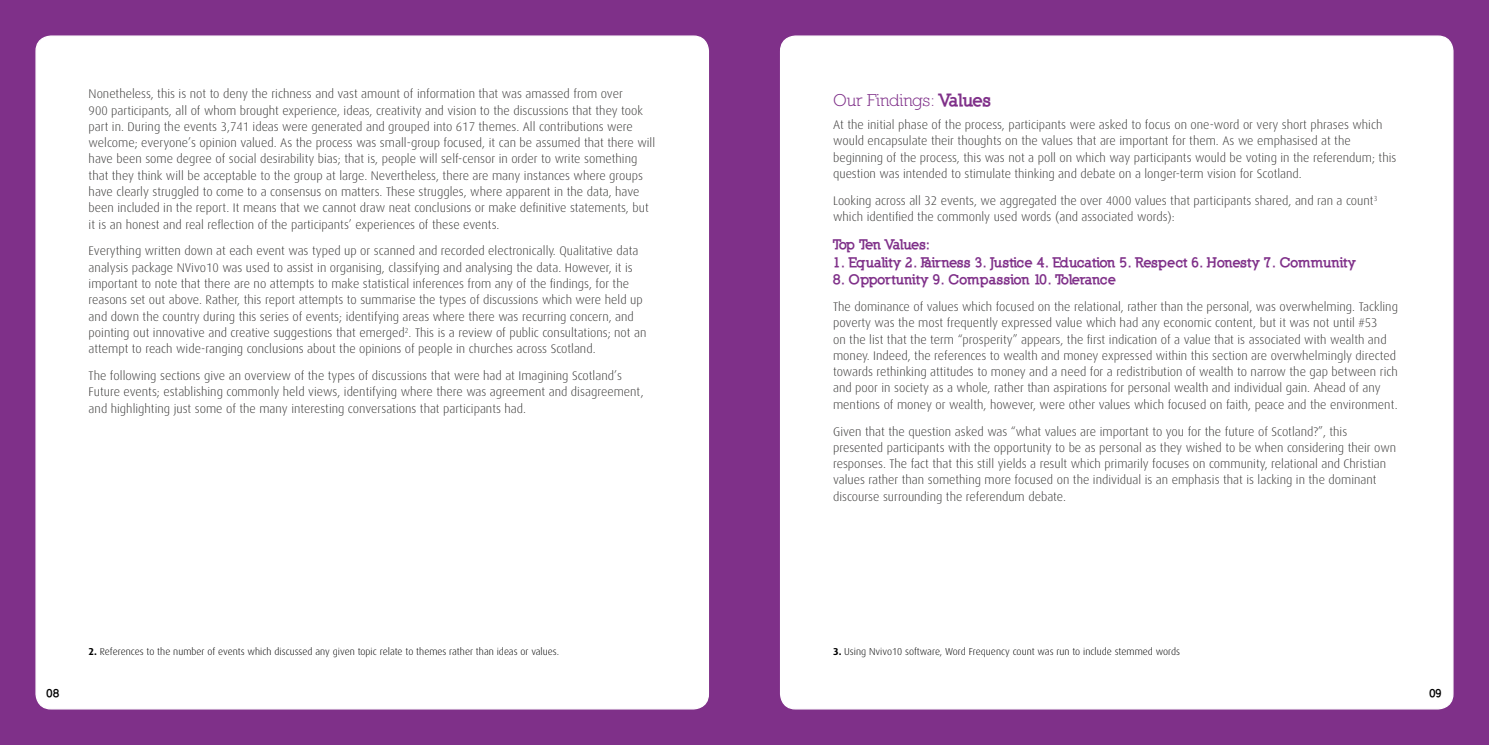
<style>
.page{position:relative;width:1489px;height:745px;background:#fff}
.page>*{position:absolute;margin:0;border:0;box-sizing:border-box;transform-origin:0 0}
.t1{font:17.5px "Nilland";letter-spacing:-.02em;color:#7f3089}
.t2{font:900 13.75px "Nilland";letter-spacing:-.025em;color:#7f3089}
.t3{font:900 13.75px "Nilland";letter-spacing:-.05em;color:#7f3089}
.t4{font:300 12.5px/16.2px "Dax";color:#3a3938}
.t5{font:900 11.25px "Nilland";color:#000}
.t6{font:300 10px "Dax";color:#000}
.s1{font-weight:900}
.s2{font-weight:700}
</style>
<div class="page">
<div style="left:744px;top:0;width:744px;height:744px;background:#7f3089"></div>
<div style="left:0;top:0;width:755px;height:744px;background:#7f3089"></div>
<div style="left:780px;top:36px;width:672px;height:672px;background:#fff;border-radius:15px"></div>
<div style="left:36px;top:36px;width:672px;height:672px;background:#fff;border-radius:15px"></div>
<p class="t4" style="left:89px;top:86px;width:568px">Nonetheless, this is not to deny the richness and vast amount of information that was amassed from over<br>900 participants, all of whom brought experience, ideas, creativity and vision to the discussions that they took part in. During the events 3,741 ideas were generated and grouped into 617 themes. All contributions were welcome; everyone’s opinion valued. As the process was small-group focused, it can be assumed that there will have been some degree of social desirability bias; that is, people will self-censor in order to write something that they think will be acceptable to the group at large. Nevertheless, there are many instances where groups have clearly struggled to come to a consensus on matters. These struggles, where apparent in the data, have been included in the report. It means that we cannot draw neat conclusions or make definitive statements, but it is an honest and real reflection of the participants’ experiences of these events.</p>
<p class="t4" style="left:89px;top:243px;width:559px">Everything written down at each event was typed up or scanned and recorded electronically. Qualitative data analysis package NVivo10 was used to assist in organising, classifying and analysing the data. However, it is important to note that there are no attempts to make statistical inferences from any of the findings, for the reasons set out above. Rather, this report attempts to summarise the types of discussions which were held up and down the country during this series of events; identifying areas where there was recurring concern, and pointing out innovative and creative suggestions that emerged<sup>2</sup>. This is a review of public consultations; not an attempt to reach wide-ranging conclusions about the opinions of people in churches across Scotland.</p>
<p class="t4" style="left:89px;top:367px;width:556px">The following sections give an overview of the types of discussions that were had at Imagining Scotland’s<br>Future events; establishing commonly held views, identifying where there was agreement and disagreement, and highlighting just some of the many interesting conversations that participants had.</p>
<h1 class="t1" style="left:833px;top:89px;width:160px">Our Findings: <span class="s1">Values</span></h1>
<p class="t4" style="left:833px;top:117px;width:564px">At the initial phase of the process, participants were asked to focus on one-word or very short phrases which would encapsulate their thoughts on the values that are important for them. As we emphasised at the beginning of the process, this was not a poll on which way participants would be voting in the referendum; this question was intended to stimulate thinking and debate on a longer-term vision for Scotland.</p>
<p class="t4" style="left:833px;top:192px;width:545px">Looking across all 32 events, we aggregated the over 4000 values that participants shared, and ran a count<sup>3 </sup>which identified the commonly used words (and associated words):</p>
<p class="t3" style="left:833px;top:236px;width:98px">Top Ten Values:</p>
<p class="t2" style="left:833px;top:253px;width:524px">1. Equality 2. Fairness 3. Justice 4. Education 5. Respect 6. Honesty 7. Community</p>
<p class="t2" style="left:833px;top:271px;width:285px">8. Opportunity 9. Compassion 10. Tolerance</p>
<p class="t4" style="left:833px;top:298px;width:566px">The dominance of values which focused on the relational, rather than the personal, was overwhelming. Tackling poverty was the most frequently expressed value which had any economic content, but it was not until #53<br>on the list that the term “prosperity” appears, the first indication of a value that is associated with wealth and money. Indeed, the references to wealth and money expressed within this section are overwhelmingly directed towards rethinking attitudes to money and a need for a redistribution of wealth to narrow the gap between rich and poor in society as a whole, rather than aspirations for personal wealth and individual gain. Ahead of any mentions of money or wealth, however, were other values which focused on faith, peace and the environment.</p>
<p class="t4" style="left:833px;top:423px;width:564px">Given that the question asked was “what values are important to you for the future of Scotland?”, this presented participants with the opportunity to be as personal as they wished to be when considering their own responses. The fact that this still yields a result which primarily focuses on community, relational and Christian values rather than something more focused on the individual is an emphasis that is lacking in the dominant discourse surrounding the referendum debate.</p>
<p class="t6" style="left:89px;top:645px;width:472px"><span class="s2">2.</span> References to the number of events which discussed any given topic relate to themes rather than ideas or values.</p>
<p class="t6" style="left:833px;top:645px;width:348px"><span class="s2">3.</span> Using Nvivo10 software, Word Frequency count was run to include stemmed words</p>
<p class="t5" style="left:47px;top:685px;width:15px">08</p>
<p class="t5" style="left:1429px;top:685px;width:14px">09</p>
</div>
